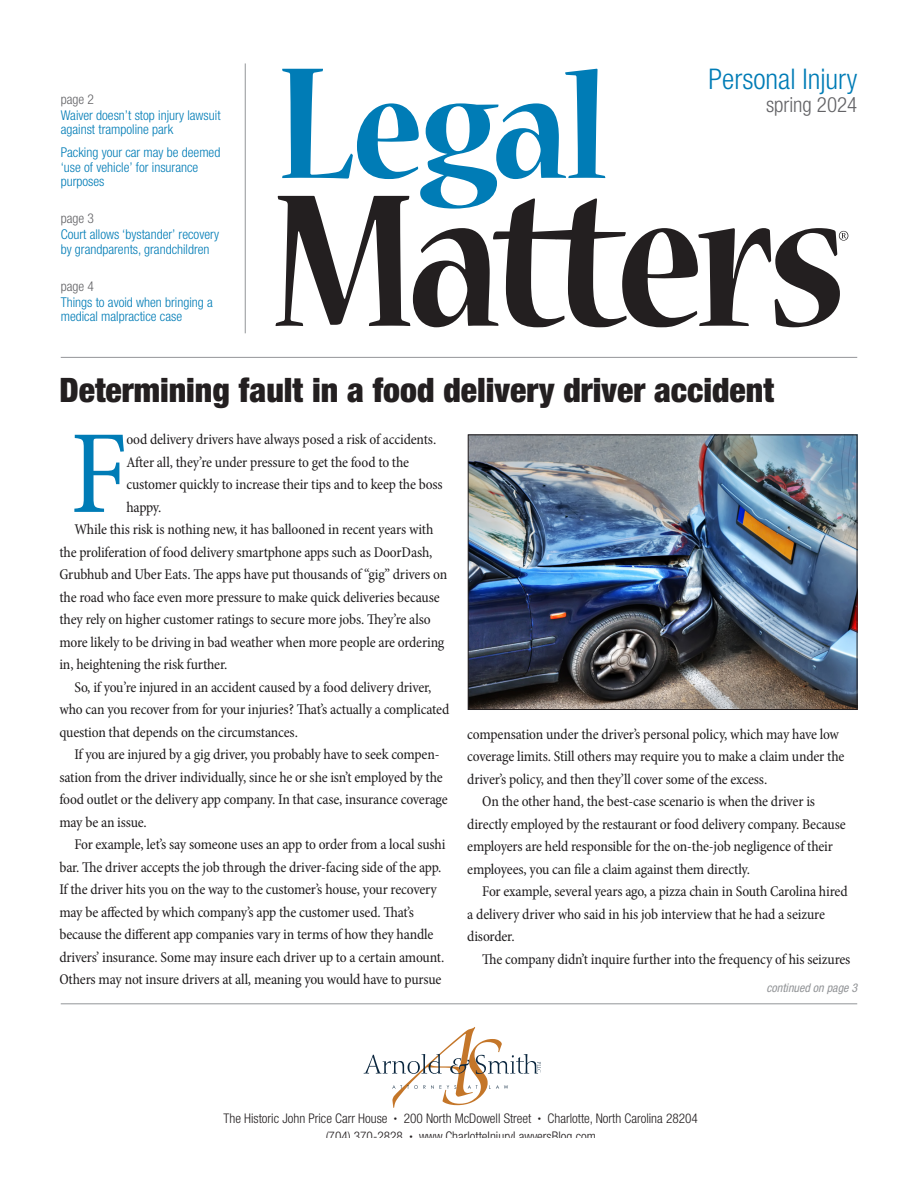
<style>
.page{position:relative;width:918px;height:1188px;background:#fff}
.page>*{position:absolute;margin:0;border:0;box-sizing:border-box;transform-origin:0 0}
.t1{font:condensed 120.15px "Minion Pro";color:#007cb6}
.t2{font:900 condensed 33.75px "Helvetica Neue LT Std";color:#231f20}
.t3{font:300 condensed 28.5px "Helvetica Neue LT Std";color:#007cb6}
.t4{font:300 condensed 21px "Helvetica Neue LT Std";color:#636366}
.t5{font:condensed 15px "Minion Pro";letter-spacing:-.015em;color:#201d1e}
.t6{font:300 condensed 13.5px/14.2px "Helvetica Neue LT Std";color:#007cb6}
.t7{font:300 condensed 13.5px "Helvetica Neue LT Std";color:#636366}
.t8{font:300 condensed 13.35px/17.2px "Helvetica Neue";color:#231f20;text-align:center}
.t9{font:italic condensed 12px "Helvetica Neue LT Std";color:#939598}
.s1{font-size:6.6px}
</style>
<div class="page">
<svg style="left:276px;top:196px;width:572px;height:131px"></svg>
<svg style="left:282px;top:69px;width:323px;height:140px"></svg>
<hr style="left:245px;top:63px;width:1px;height:270px;background:#939598">
<hr style="left:61px;top:357px;width:796px;height:1px;background:#939598">
<hr style="left:61px;top:1003px;width:796px;height:1px;background:#939598">
<img style="left:470px;top:437px;width:385px;height:271px">
<div style="left:468px;top:435px;width:389px;height:275px;border:1px solid #231f20"></div>
<svg style="left:364px;top:1027px;width:177px;height:81px"></svg>
<p class="t7" style="left:61px;top:92px;width:35px">page 2</p>
<p class="t6" style="left:61px;top:108px;width:161px">Waiver doesn’t stop injury lawsuit against trampoline park</p>
<p class="t6" style="left:61px;top:145px;width:161px">Packing your car may be deemed ‘use of vehicle’ for insurance purposes</p>
<p class="t7" style="left:61px;top:210px;width:35px">page 3</p>
<p class="t6" style="left:61px;top:227px;width:160px;line-height:15px">Court allows ‘bystander’ recovery by grandparents, grandchildren</p>
<p class="t7" style="left:61px;top:279px;width:35px">page 4</p>
<p class="t6" style="left:61px;top:295px;width:154px">Things to avoid when bringing a medical malpractice case</p>
<h3 class="t3" style="left:709px;top:63px;width:150px">Personal Injury</h3>
<h3 class="t4" style="left:766px;top:93px;width:93px">spring 2024</h3>
<h2 class="t2" style="left:59px;top:369px;width:716px">Determining fault in a food delivery driver accident</h2>
<h1 class="t1" style="left:70px;top:395px;width:59px">F</h1>
<p class="t5" style="left:126px;top:430px;width:311px">ood delivery drivers have always posed a risk of accidents.</p>
<p class="t5" style="left:126px;top:452px;width:284px">After all, they’re under pressure to get the food to the</p>
<p class="t5" style="left:126px;top:475px;width:318px">customer quickly to increase their tips and to keep the boss</p>
<p class="t5" style="left:126px;top:497px;width:36px">happy.</p>
<p class="t5" style="left:74px;top:520px;width:361px">While this risk is nothing new, it has ballooned in recent years with</p>
<p class="t5" style="left:59px;top:542px;width:375px">the proliferation of food delivery smartphone apps such as DoorDash,</p>
<p class="t5" style="left:59px;top:565px;width:389px">Grubhub and Uber Eats. The apps have put thousands of “gig” drivers on</p>
<p class="t5" style="left:59px;top:587px;width:382px">the road who face even more pressure to make quick deliveries because</p>
<p class="t5" style="left:59px;top:610px;width:373px">they rely on higher customer ratings to secure more jobs. They’re also</p>
<p class="t5" style="left:59px;top:632px;width:387px">more likely to be driving in bad weather when more people are ordering</p>
<p class="t5" style="left:59px;top:655px;width:170px">in, heightening the risk further.</p>
<p class="t5" style="left:74px;top:677px;width:359px">So, if you’re injured in an accident caused by a food delivery driver,</p>
<p class="t5" style="left:59px;top:700px;width:391px">who can you recover from for your injuries? That’s actually a complicated</p>
<p class="t5" style="left:59px;top:722px;width:240px">question that depends on the circumstances.</p>
<p class="t5" style="left:74px;top:745px;width:367px">If you are injured by a gig driver, you probably have to seek compen-</p>
<p class="t5" style="left:59px;top:767px;width:385px">sation from the driver individually, since he or she isn’t employed by the</p>
<p class="t5" style="left:59px;top:790px;width:390px">food outlet or the delivery app company. In that case, insurance coverage</p>
<p class="t5" style="left:59px;top:812px;width:89px">may be an issue.</p>
<p class="t5" style="left:74px;top:835px;width:373px">For example, let’s say someone uses an app to order from a local sushi</p>
<p class="t5" style="left:59px;top:857px;width:384px">bar. The driver accepts the job through the driver-facing side of the app.</p>
<p class="t5" style="left:59px;top:880px;width:379px">If the driver hits you on the way to the customer’s house, your recovery</p>
<p class="t5" style="left:59px;top:902px;width:356px">may be affected by which company’s app the customer used. That’s</p>
<p class="t5" style="left:59px;top:925px;width:376px">because the different app companies vary in terms of how they handle</p>
<p class="t5" style="left:59px;top:947px;width:386px">drivers’ insurance. Some may insure each driver up to a certain amount.</p>
<p class="t5" style="left:59px;top:970px;width:384px">Others may not insure drivers at all, meaning you would have to pursue</p>
<p class="t5" style="left:467px;top:724px;width:373px">compensation under the driver’s personal policy, which may have low</p>
<p class="t5" style="left:467px;top:747px;width:379px">coverage limits. Still others may require you to make a claim under the</p>
<p class="t5" style="left:467px;top:769px;width:301px">driver’s policy, and then they’ll cover some of the excess.</p>
<p class="t5" style="left:482px;top:792px;width:334px">On the other hand, the best-case scenario is when the driver is</p>
<p class="t5" style="left:467px;top:814px;width:380px">directly employed by the restaurant or food delivery company. Because</p>
<p class="t5" style="left:467px;top:837px;width:367px">employers are held responsible for the on-the-job negligence of their</p>
<p class="t5" style="left:467px;top:859px;width:284px">employees, you can file a claim against them directly.</p>
<p class="t5" style="left:482px;top:882px;width:367px">For example, several years ago, a pizza chain in South Carolina hired</p>
<p class="t5" style="left:467px;top:904px;width:359px">a delivery driver who said in his job interview that he had a seizure</p>
<p class="t5" style="left:467px;top:927px;width:49px">disorder.</p>
<p class="t5" style="left:482px;top:949px;width:370px">The company didn’t inquire further into the frequency of his seizures</p>
<p class="t9" style="left:767px;top:981px;width:92px">continued on page 3</p>
<p class="t8" style="left:224px;top:1110px;width:476px">The Historic John Price Carr House <span class="s1">•</span> 200 North McDowell Street <span class="s1">•</span> Charlotte, North Carolina 28204 (704) 370-2828 <span class="s1">•</span> www.CharlotteInjuryLawyersBlog.com</p>
</div>
